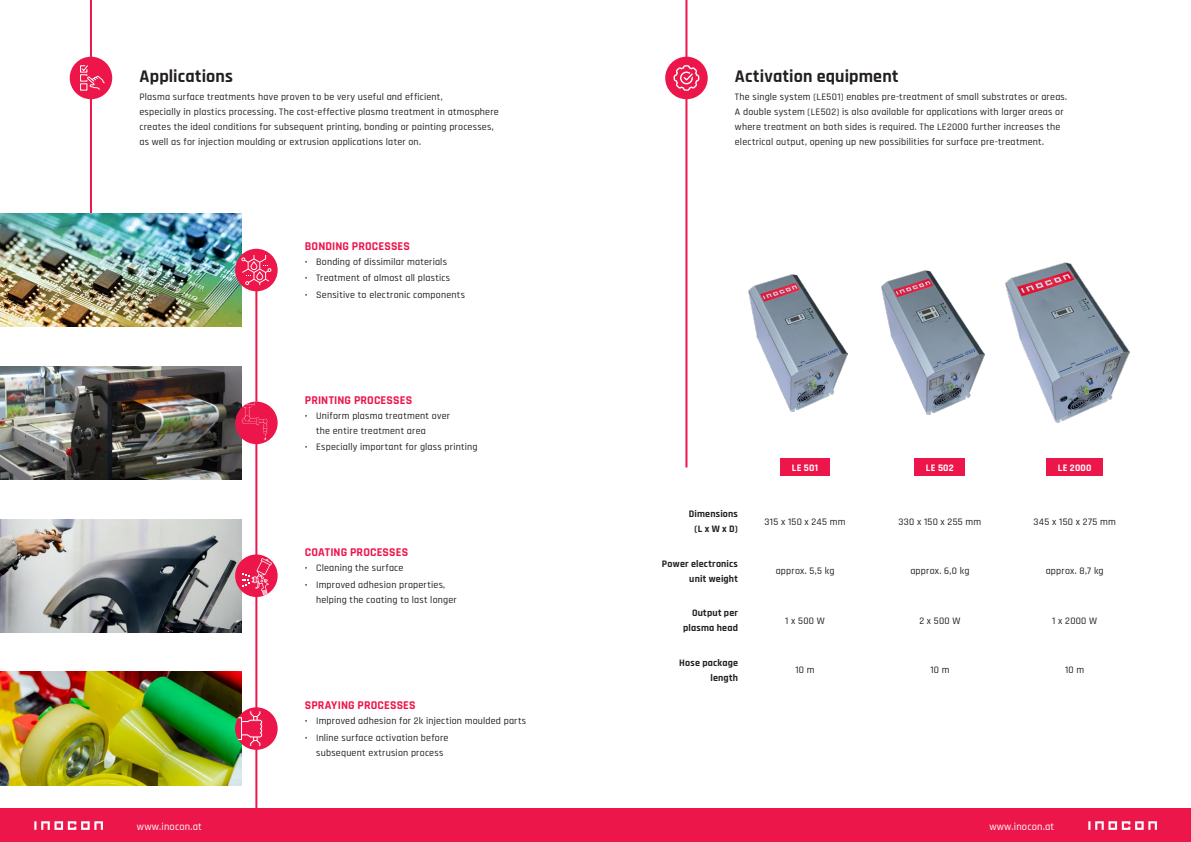
<style>
.page{position:relative;width:1191px;height:842px;background:#fff}
.page>*{position:absolute;margin:0;border:0;box-sizing:border-box;transform-origin:0 0}
.t1{font:700 18px "Rajdhani";letter-spacing:.01em;color:#231f20}
.t2{font:700 12px "Rajdhani";letter-spacing:.01em;color:#ed164b}
.t3{font:500 10.5px "Rajdhani";letter-spacing:.02em;color:#fff}
.t4{font:500 10px/15px "Rajdhani";letter-spacing:.02em;color:#231f20}
.t5{font:700 10px/15px "Rajdhani";letter-spacing:.02em;color:#231f20;text-align:right}
.t6{font:700 10px "Rajdhani";letter-spacing:.025em;color:#fff}
</style>
<div class="page">
<div style="left:595px;top:808px;width:596px;height:34px;background:#ed164b"></div>
<div style="left:0;top:808px;width:595px;height:34px;background:#ed164b"></div>
<svg style="left:1088px;top:821px;width:69px;height:9px"></svg>
<svg style="left:34px;top:821px;width:69px;height:9px"></svg>
<hr style="left:90px;top:0;width:2px;height:296px;background:#ed164b">
<hr style="left:685px;top:0;width:2px;height:467px;background:#ed164b">
<div style="left:665px;top:57px;width:42px;height:42px;background:#ed164b;border-radius:50%"></div>
<hr style="left:255px;top:286px;width:2px;height:522px;background:#ed164b">
<img style="left:0;top:519px;width:241px;height:113px">
<svg style="left:235px;top:554px;width:43px;height:43px"></svg>
<svg style="left:242px;top:558px;width:30px;height:39px"></svg>
<img style="left:0;top:213px;width:241px;height:114px">
<div style="left:235px;top:249px;width:43px;height:42px;background:#ed164b;border-radius:50%"></div>
<svg style="left:241px;top:255px;width:30px;height:30px"></svg>
<img style="left:0;top:366px;width:241px;height:114px">
<div style="left:235px;top:402px;width:43px;height:42px;background:#ed164b;border-radius:50%"></div>
<svg style="left:236px;top:402px;width:32px;height:39px"></svg>
<img style="left:0;top:672px;width:241px;height:113px">
<div style="left:235px;top:707px;width:43px;height:43px;background:#ed164b;border-radius:50%"></div>
<svg style="left:235px;top:710px;width:28px;height:37px"></svg>
<div style="left:70px;top:57px;width:42px;height:42px;background:#ed164b;border-radius:50%"></div>
<svg style="left:80px;top:65px;width:25px;height:25px"></svg>
<div style="left:80px;top:83px;width:7px;height:8px;border:1px solid #fff"></div>
<img style="left:1005px;top:263px;width:124px;height:160px">
<img style="left:748px;top:274px;width:100px;height:137px">
<img style="left:881px;top:271px;width:103px;height:144px">
<div style="left:780px;top:459px;width:49px;height:17px;background:#ed164b"></div>
<div style="left:914px;top:459px;width:51px;height:17px;background:#ed164b"></div>
<div style="left:1046px;top:459px;width:57px;height:17px;background:#ed164b"></div>
<svg style="left:673px;top:65px;width:26px;height:26px"></svg>
<h1 class="t1" style="left:139px;top:66px;width:95px">Applications</h1>
<p class="t4" style="left:139px;top:90px;width:361px">Plasma surface treatments have proven to be very useful and efficient,<br>especially in plastics processing. The cost-effective plasma treatment in atmosphere creates the ideal conditions for subsequent printing, bonding or painting processes, as well as for injection moulding or extrusion applications later on.</p>
<p class="t2" style="left:305px;top:239px;width:107px">BONDING PROCESSES</p>
<p class="t4" style="left:305px;top:255px;width:144px">• Bonding of dissimilar materials</p>
<p class="t4" style="left:305px;top:271px;width:147px">• Treatment of almost all plastics</p>
<p class="t4" style="left:305px;top:287px;width:162px">• Sensitive to electronic components</p>
<p class="t2" style="left:305px;top:392px;width:109px">PRINTING PROCESSES</p>
<p class="t4" style="left:316px;top:408px;width:135px;text-indent:-11px">• Uniform plasma treatment over the entire treatment area</p>
<p class="t4" style="left:305px;top:440px;width:174px">• Especially important for glass printing</p>
<p class="t2" style="left:305px;top:545px;width:105px">COATING PROCESSES</p>
<p class="t4" style="left:305px;top:561px;width:100px">• Cleaning the surface</p>
<p class="t4" style="left:316px;top:577px;width:142px;text-indent:-11px">• Improved adhesion properties, helping the coating to last longer</p>
<p class="t2" style="left:305px;top:698px;width:112px">SPRAYING PROCESSES</p>
<p class="t4" style="left:305px;top:714px;width:223px">• Improved adhesion for 2k injection moulded parts</p>
<p class="t4" style="left:316px;top:730px;width:134px;text-indent:-11px">• Inline surface activation before subsequent extrusion process</p>
<h1 class="t1" style="left:735px;top:66px;width:165px">Activation equipment</h1>
<p class="t4" style="left:735px;top:90px;width:334px">The single system (LE501) enables pre-treatment of small substrates or areas.<br>A double system (LE502) is also available for applications with larger areas or where treatment on both sides is required. The LE2000 further increases the electrical output, opening up new possibilities for surface pre-treatment.</p>
<p class="t5" style="left:689px;top:506px;width:51px;text-align:center">Dimensions (L x W x D)</p>
<p class="t5" style="left:662px;top:556px;width:78px">Power electronics unit weight</p>
<p class="t5" style="left:683px;top:606px;width:56px">Output per plasma head</p>
<p class="t5" style="left:679px;top:656px;width:60px">Hose package length</p>
<p class="t6" style="left:792px;top:461px;width:28px">LE 501</p>
<p class="t6" style="left:926px;top:461px;width:29px">LE 502</p>
<p class="t6" style="left:1057px;top:461px;width:35px">LE 2000</p>
<p class="t4" style="left:764px;top:514px;width:83px">315 x 150 x 245 mm</p>
<p class="t4" style="left:898px;top:514px;width:84px">330 x 150 x 255 mm</p>
<p class="t4" style="left:1033px;top:514px;width:84px">345 x 150 x 275 mm</p>
<p class="t4" style="left:775px;top:564px;width:60px">approx. 5,5 kg</p>
<p class="t4" style="left:910px;top:564px;width:61px">approx. 6,0 kg</p>
<p class="t4" style="left:1045px;top:564px;width:59px">approx. 8,7 kg</p>
<p class="t4" style="left:785px;top:613px;width:41px">1 x 500 W</p>
<p class="t4" style="left:919px;top:613px;width:43px">2 x 500 W</p>
<p class="t4" style="left:1052px;top:613px;width:46px">1 x 2000 W</p>
<p class="t4" style="left:795px;top:663px;width:21px">10 m</p>
<p class="t4" style="left:930px;top:663px;width:21px">10 m</p>
<p class="t4" style="left:1065px;top:663px;width:21px">10 m</p>
<p class="t3" style="left:137px;top:820px;width:66px">www.inocon.at</p>
<p class="t3" style="left:989px;top:820px;width:66px">www.inocon.at</p>
</div>
